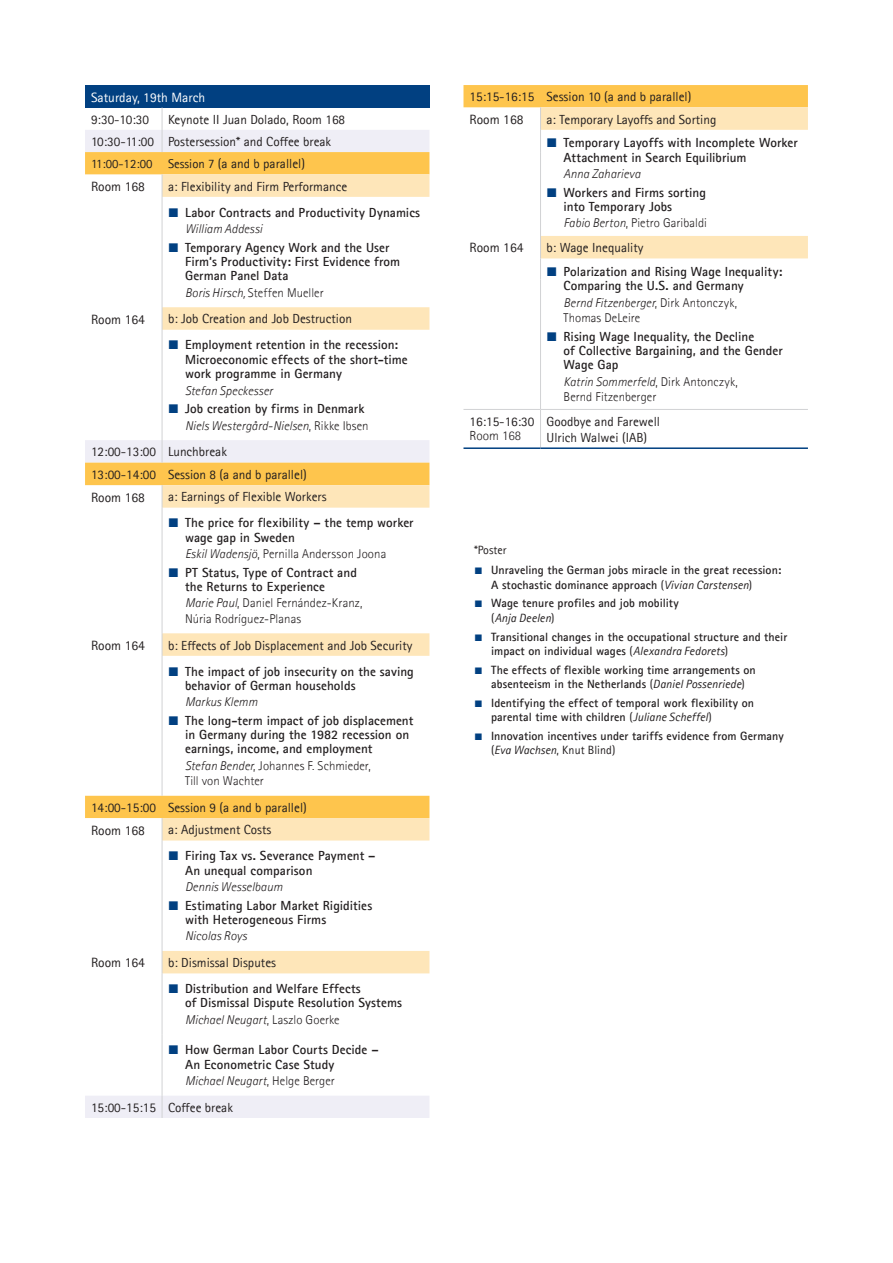
<style>
.page{position:relative;width:893px;height:1263px;background:#fff}
.page>*{position:absolute;margin:0;border:0;box-sizing:border-box;transform-origin:0 0}
.t1{font:13.5px "Agfa Rotis Sans Serif";color:#231f20}
.t2{font:13.5px "Agfa Rotis Sans Serif";color:#fff}
.t3{font:700 13.2px/14.2px "Agfa Rotis Sans Serif";letter-spacing:.005em;color:#231f20}
.t4{font:13.2px/22.2px "Agfa Rotis Sans Serif";color:#231f20}
.t5{font:300 13.2px "Agfa Rotis Sans Serif";color:#231f20}
.t6{font:300 12.75px/15.3px "Agfa Rotis Sans Serif";letter-spacing:.005em;color:#231f20}
.t7{font:italic 300 12.75px "Agfa Rotis Sans Serif";letter-spacing:.005em;color:#231f20}
.t8{font:12.75px "Agfa Rotis Sans Serif";color:#231f20}
.t9{font:700 12px/14.4px "Agfa Rotis Sans Serif";letter-spacing:.01em;color:#231f20}
.t10{font:12px "Agfa Rotis Sans Serif";color:#231f20}
.s1{font-size:13.2px}
.s2{font-style:italic}
.s3{font-style:normal}
.s4{font-weight:400}
.s5{font-weight:400;font-style:italic}
</style>
<div class="page">
<div style="left:85px;top:85px;width:344px;height:23px;background:#014081"></div>
<svg style="left:85px;top:130px;width:344px;height:988px"></svg>
<svg style="left:85px;top:152px;width:344px;height:666px"></svg>
<svg style="left:162px;top:174px;width:267px;height:799px"></svg>
<svg style="left:162px;top:440px;width:1px;height:23px"></svg>
<svg style="left:162px;top:1096px;width:1px;height:22px"></svg>
<hr style="left:162px;top:1034px;width:1px;height:62px;background:#d1d2d4">
<svg style="left:162px;top:108px;width:1px;height:44px"></svg>
<svg style="left:162px;top:174px;width:1px;height:23px"></svg>
<hr style="left:162px;top:197px;width:1px;height:110px;background:#d1d2d4">
<svg style="left:162px;top:307px;width:1px;height:23px"></svg>
<hr style="left:162px;top:330px;width:1px;height:110px;background:#d1d2d4">
<svg style="left:162px;top:485px;width:1px;height:23px"></svg>
<hr style="left:162px;top:508px;width:1px;height:125px;background:#d1d2d4">
<svg style="left:162px;top:633px;width:1px;height:23px"></svg>
<hr style="left:162px;top:656px;width:1px;height:140px;background:#d1d2d4">
<svg style="left:162px;top:818px;width:1px;height:45px"></svg>
<hr style="left:162px;top:863px;width:1px;height:88px;background:#d1d2d4">
<svg style="left:162px;top:951px;width:1px;height:22px"></svg>
<hr style="left:162px;top:973px;width:1px;height:61px;background:#d1d2d4">
<hr style="left:540px;top:410px;width:1px;height:37px;background:#d1d2d4">
<hr style="left:463px;top:409px;width:77px;height:1px;background:#d1d2d4">
<hr style="left:540px;top:409px;width:268px;height:1px;background:#d1d2d4">
<hr style="left:540px;top:280px;width:1px;height:129px;background:#d1d2d4">
<hr style="left:463px;top:447px;width:77px;height:2px;background:#014081">
<hr style="left:540px;top:447px;width:268px;height:2px;background:#014081">
<svg style="left:169px;top:208px;width:9px;height:9px"></svg>
<svg style="left:169px;top:243px;width:9px;height:9px"></svg>
<svg style="left:169px;top:341px;width:9px;height:8px"></svg>
<svg style="left:169px;top:404px;width:9px;height:9px"></svg>
<svg style="left:169px;top:519px;width:9px;height:8px"></svg>
<svg style="left:169px;top:568px;width:9px;height:9px"></svg>
<svg style="left:169px;top:667px;width:9px;height:8px"></svg>
<svg style="left:169px;top:716px;width:9px;height:9px"></svg>
<svg style="left:169px;top:851px;width:9px;height:9px"></svg>
<svg style="left:169px;top:901px;width:9px;height:8px"></svg>
<svg style="left:169px;top:984px;width:9px;height:9px"></svg>
<svg style="left:169px;top:1045px;width:9px;height:9px"></svg>
<svg style="left:463px;top:85px;width:345px;height:195px"></svg>
<p class="t2" style="left:91px;top:89px;width:116px">Saturday, 19th March</p>
<p class="t4" style="left:91px;top:108px;width:59px">9:30-10:30</p>
<p class="t4" style="left:91px;top:108px;width:256px;text-indent:77px">Keynote II Juan Dolado, Room 168<br>10:30-11:00 Postersession* and Coffee break</p>
<p class="t8" style="left:91px;top:156px;width:216px">11:00-12:00 Session 7 <span class="s1">(a and b parallel)</span></p>
<p class="t1" style="left:91px;top:178px;width:55px">Room 168</p>
<p class="t4" style="left:168px;top:175px;width:181px">a: Flexibility and Firm Performance</p>
<p class="t3" style="left:185px;top:205px;width:237px">Labor Contracts and Productivity Dynamics</p>
<p class="t7" style="left:185px;top:221px;width:79px">William Addessi</p>
<p class="t3" style="left:185px;top:240px;width:217px">Temporary Agency Work and the User<br>Firm‘s Productivity: First Evidence from<br>German Panel Data</p>
<p class="t6" style="left:185px;top:285px;width:140px"><span class="s2">Boris Hirsch,</span> Steffen Mueller</p>
<p class="t1" style="left:91px;top:311px;width:55px">Room 164</p>
<p class="t4" style="left:168px;top:308px;width:185px">b: Job Creation and Job Destruction</p>
<p class="t3" style="left:185px;top:338px;width:224px">Employment retention in the recession:<br>Microeconomic effects of the short-time work programme in Germany</p>
<p class="t7" style="left:185px;top:383px;width:89px">Stefan Speckesser</p>
<p class="t3" style="left:185px;top:401px;width:181px">Job creation by firms in Denmark</p>
<p class="t7" style="left:185px;top:418px;width:185px">Niels Westergård-Nielsen<span class="s3">, Rikke Ibsen</span></p>
<p class="t4" style="left:91px;top:441px;width:217px">12:00-13:00 Lunchbreak<br>13:00-14:00 Session 8 (a and b parallel)</p>
<p class="t1" style="left:91px;top:489px;width:55px">Room 168</p>
<p class="t4" style="left:168px;top:486px;width:160px">a: Earnings of Flexible Workers</p>
<p class="t3" style="left:185px;top:515px;width:230px">The price for flexibility – the temp worker wage gap in Sweden</p>
<p class="t6" style="left:185px;top:546px;width:203px"><span class="s2">Eskil Wadensjö</span>, Pernilla Andersson Joona</p>
<p class="t3" style="left:185px;top:565px;width:173px">PT Status, Type of Contract and the Returns to Experience</p>
<p class="t6" style="left:185px;top:595px;width:179px"><span class="s2">Marie Paul</span>, Daniel Fernández-Kranz,<br>Núria Rodríguez-Planas</p>
<p class="t1" style="left:91px;top:637px;width:55px">Room 164</p>
<p class="t4" style="left:168px;top:634px;width:246px">b: Effects of Job Displacement and Job Security</p>
<p class="t3" style="left:185px;top:664px;width:230px">The impact of job insecurity on the saving behavior of German households</p>
<p class="t7" style="left:185px;top:695px;width:74px">Markus Klemm</p>
<p class="t3" style="left:185px;top:713px;width:230px">The long-term impact of job displacement in Germany during the 1982 recession on earnings, income, and employment</p>
<p class="t6" style="left:185px;top:758px;width:187px"><span class="s2">Stefan Bender</span>, Johannes F. Schmieder,<br>Till von Wachter</p>
<p class="t4" style="left:91px;top:796px;width:217px">14:00-15:00 Session 9 (a and b parallel)</p>
<p class="t1" style="left:91px;top:822px;width:55px">Room 168</p>
<p class="t4" style="left:168px;top:819px;width:105px">a: Adjustment Costs</p>
<p class="t3" style="left:185px;top:848px;width:192px">Firing Tax vs. Severance Payment –<br>An unequal comparison</p>
<p class="t7" style="left:185px;top:879px;width:99px">Dennis Wesselbaum</p>
<p class="t3" style="left:185px;top:898px;width:189px">Estimating Labor Market Rigidities with Heterogeneous Firms</p>
<p class="t7" style="left:185px;top:929px;width:63px">Nicolas Roys</p>
<p class="t1" style="left:91px;top:955px;width:55px">Room 164</p>
<p class="t4" style="left:168px;top:951px;width:110px">b: Dismissal Disputes</p>
<p class="t3" style="left:185px;top:981px;width:218px">Distribution and Welfare Effects<br>of Dismissal Dispute Resolution Systems</p>
<p class="t7" style="left:185px;top:1012px;width:156px">Michael Neugart<span class="s3">, Laszlo Goerke</span></p>
<p class="t3" style="left:185px;top:1042px;width:195px">How German Labor Courts Decide –<br>An Econometric Case Study</p>
<p class="t7" style="left:185px;top:1073px;width:151px">Michael Neugart<span class="s3">, Helge Berger</span></p>
<p class="t4" style="left:91px;top:1096px;width:144px">15:00-15:15 Coffee break</p>
<p class="t4" style="left:469px;top:86px;width:223px">15:15-16:15 Session 10 (a and b parallel)</p>
<p class="t1" style="left:469px;top:111px;width:55px">Room 168</p>
<p class="t4" style="left:546px;top:108px;width:171px">a: Temporary Layoffs and Sorting</p>
<p class="t3" style="left:563px;top:136px;width:236px">Temporary Layoffs with Incomplete Worker<br>Attachment in Search Equilibrium</p>
<p class="t7" style="left:563px;top:167px;width:79px">Anna Zaharieva</p>
<p class="t3" style="left:563px;top:185px;width:144px">Workers and Firms sorting into Temporary Jobs</p>
<p class="t6" style="left:563px;top:215px;width:145px"><span class="s2">Fabio Berton</span>, Pietro Garibaldi</p>
<p class="t1" style="left:469px;top:240px;width:55px">Room 164</p>
<p class="t4" style="left:546px;top:237px;width:98px">b: Wage Inequality</p>
<p class="t3" style="left:563px;top:264px;width:220px">Polarization and Rising Wage Inequality:<br>Comparing the U.S. and Germany</p>
<p class="t6" style="left:563px;top:295px;width:175px"><span class="s2">Bernd Fitzenberger</span>, Dirk Antonczyk,<br>Thomas DeLeire</p>
<p class="t3" style="left:563px;top:329px;width:221px">Rising Wage Inequality, the Decline<br>of Collective Bargaining, and the Gender<br>Wage Gap</p>
<p class="t6" style="left:563px;top:374px;width:176px"><span class="s2">Katrin Sommerfeld</span>, Dirk Antonczyk,<br>Bernd Fitzenberger</p>
<p class="t4" style="left:469px;top:410px;width:67px">16:15-16:30</p>
<p class="t5" style="left:469px;top:428px;width:53px">Room 168</p>
<p class="t4" style="left:546px;top:413px;width:115px;line-height:16.5px">Goodbye and Farewell<br>Ulrich Walwei (IAB)</p>
<p class="t10" style="left:474px;top:542px;width:34px">*Poster</p>
<p class="t9" style="left:491px;top:563px;width:292px">Unraveling the German jobs miracle in the great recession:<br>A stochastic dominance approach <span class="s4">(</span><span class="s5">Vivian Carstensen</span><span class="s4">)</span></p>
<p class="t9" style="left:491px;top:596px;width:189px">Wage tenure profiles and job mobility <span class="s4">(</span><span class="s5">Anja Deelen</span><span class="s4">)</span></p>
<p class="t9" style="left:491px;top:629px;width:298px">Transitional changes in the occupational structure and their impact on individual wages <span class="s4">(</span><span class="s5">Alexandra Fedorets</span><span class="s4">)</span></p>
<p class="t9" style="left:491px;top:662px;width:266px">The effects of flexible working time arrangements on absenteeism in the Netherlands <span class="s4">(</span><span class="s5">Daniel Possenriede</span><span class="s4">)</span></p>
<p class="t9" style="left:491px;top:695px;width:265px">Identifying the effect of temporal work flexibility on parental time with children <span class="s4">(</span><span class="s5">Juliane Scheffel</span><span class="s4">)</span></p>
<p class="t9" style="left:491px;top:728px;width:294px">Innovation incentives under tariffs evidence from Germany <span class="s4">(</span><span class="s5">Eva Wachsen</span><span class="s4">, Knut Blind)</span></p>
</div>
